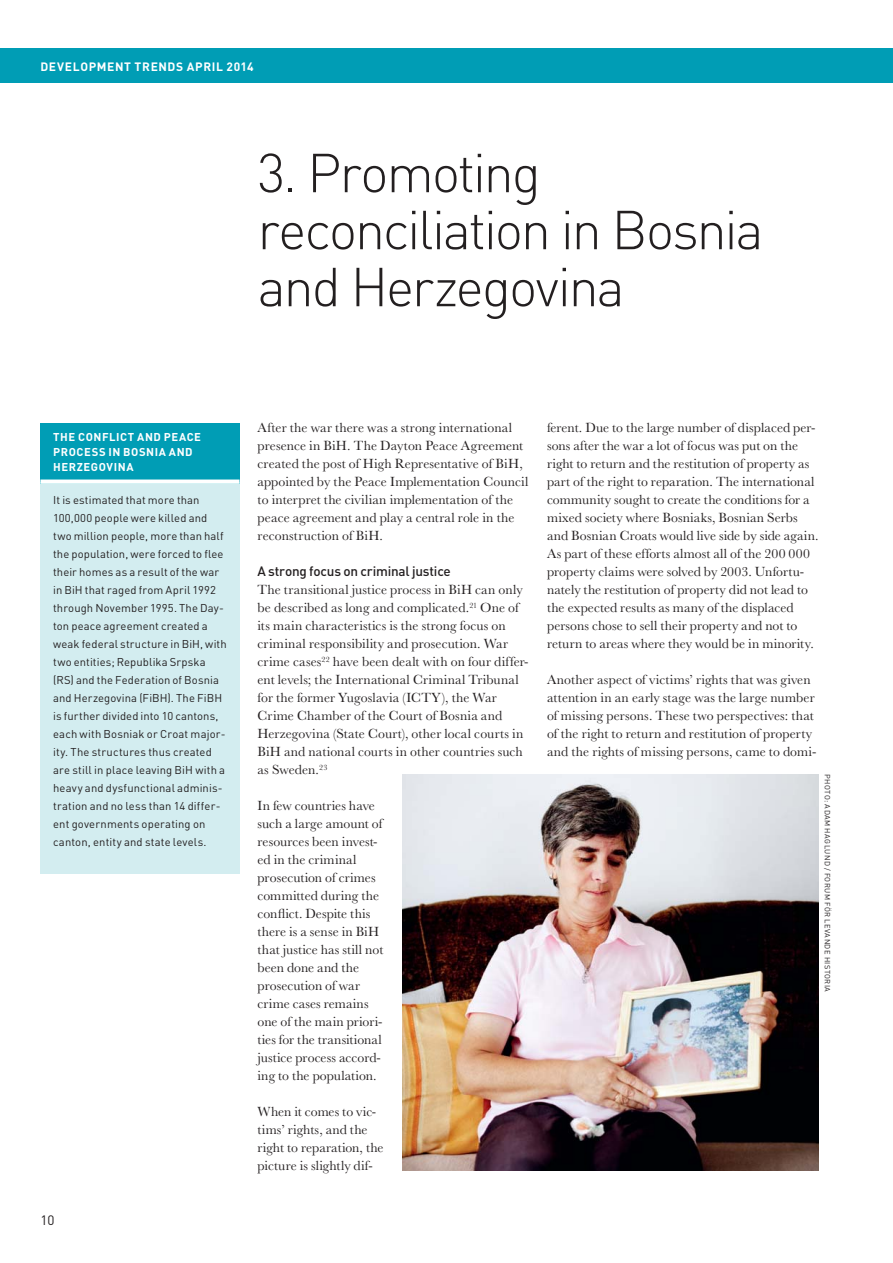
<style>
.page{position:relative;width:893px;height:1263px;background:#fff}
.page>*{position:absolute;margin:0;border:0;box-sizing:border-box;transform-origin:0 0}
.t1{font:300 54px/57px "DIN Pro";letter-spacing:-.045em;color:#231f20}
.t2{font:13.8px/18px "Baskerville MT Std";letter-spacing:.005em;color:#231f20}
.t3{font:500 13.5px "DIN Pro";letter-spacing:-.01em;color:#231f20}
.t4{font:13.5px "DIN Pro";color:#231f20}
.t5{font:700 12px "DIN Pro";letter-spacing:.05em;color:#fff}
.t6{font:11.25px/18px "DIN Pro";letter-spacing:.01em;color:#231f20}
.t7{font:700 11.25px/15px "DIN Pro";letter-spacing:.05em;color:#fff}
.t8{font:7.5px "DIN Pro";letter-spacing:.055em;color:#231f20}
</style>
<div class="page">
<div style="left:0;top:49px;width:893px;height:34px;background:#009db5"></div>
<div style="left:40px;top:478px;width:200px;height:396px;background:#d3edf0"></div>
<div style="left:40px;top:423px;width:200px;height:59px;background:#009db5"></div>
<div style="left:40px;top:479px;width:200px;height:5px;background:#fff"></div>
<img style="left:402px;top:774px;width:417px;height:396px">
<p class="t5" style="left:40px;top:62px;width:215px">DEVELOPMENT TRENDS APRIL 2014</p>
<h1 class="t1" style="left:258px;top:151px;width:508px">3. Promoting reconciliation in Bosnia and Herzegovina</h1>
<p class="t7" style="left:53px;top:431px;width:149px">THE CONFLICT AND PEACE<br>PROCESS IN BOSNIA AND<br>HERZEGOVINA</p>
<p class="t2" style="left:547px;top:420px;width:273px">ferent. Due to the large number of displaced per&shy;sons after the war a lot of focus was put on the right to return and the restitution of property as part of the right to reparation. The international community sought to create the conditions for a mixed society where Bosniaks, Bosnian Serbs and Bosnian Croats would live side by side again.<br>As part of these efforts almost all of the 200 000 property claims were solved by 2003. Unfortu&shy;nately the restitution of property did not lead to the expected results as many of the displaced persons chose to sell their property and not to return to areas where they would be in minority.</p>
<p class="t2" style="left:547px;top:672px;width:271px">Another aspect of victims’ rights that was given attention in an early stage was the large number of missing persons. These two perspectives: that of the right to return and restitution of property and the rights of missing persons, came to domi-</p>
<p class="t2" style="left:258px;top:420px;width:272px">After the war there was a strong international presence in BiH. The Dayton Peace Agreement created the post of High Representative of BiH, appointed by the Peace Implementation Council to interpret the civilian implementation of the peace agreement and play a central role in the reconstruction of BiH.</p>
<p class="t3" style="left:258px;top:566px;width:195px">A strong focus on criminal justice</p>
<p class="t2" style="left:258px;top:582px;width:273px">The transitional justice process in BiH can only be described as long and complicated.<sup>21</sup> One of its main characteristics is the strong focus on criminal responsibility and prosecution. War crime cases<sup>22</sup> have been dealt with on four differ&shy;ent levels; the International Criminal Tribunal for the former Yugoslavia (ICTY), the War Crime Chamber of the Court of Bosnia and Herzegovina (State Court), other local courts in BiH and national courts in other countries such as Sweden.<sup>23</sup></p>
<p class="t2" style="left:258px;top:798px;width:127px">In few countries have such a large amount of resources been invest&shy;ed in the criminal prosecution of crimes committed during the conflict. Despite this there is a sense in BiH that justice has still not been done and the prosecution of war crime cases remains one of the main priori&shy;ties for the transitional justice process accord&shy;ing to the population.</p>
<p class="t2" style="left:258px;top:1104px;width:128px">When it comes to vic&shy;tims’ rights, and the right to reparation, the picture is slightly dif-</p>
<p class="t6" style="left:53px;top:492px;width:175px">It is estimated that more than<br>100,000 people were killed and two million people, more than half the population, were forced to flee their homes as a result of the war in BiH that raged from April 1992 through November 1995. The Day&shy;ton peace agreement created a weak federal structure in BiH, with two entities; Republika Srpska (RS) and the Federation of Bosnia and Herzegovina (FiBH). The FiBH is further divided into 10 cantons, each with Bosniak or Croat major&shy;ity. The structures thus created are still in place leaving BiH with a heavy and dysfunctional adminis&shy;tration and no less than 14 differ&shy;ent governments operating on canton, entity and state levels.</p>
<p class="t8" style="left:830px;top:774px;width:219px;rotate:90deg">PHOTO: ADAM HAGLUND / FORUM FÖR LEVANDE HISTORIA</p>
<p class="t4" style="left:40px;top:1215px;width:16px">10</p>
</div>
